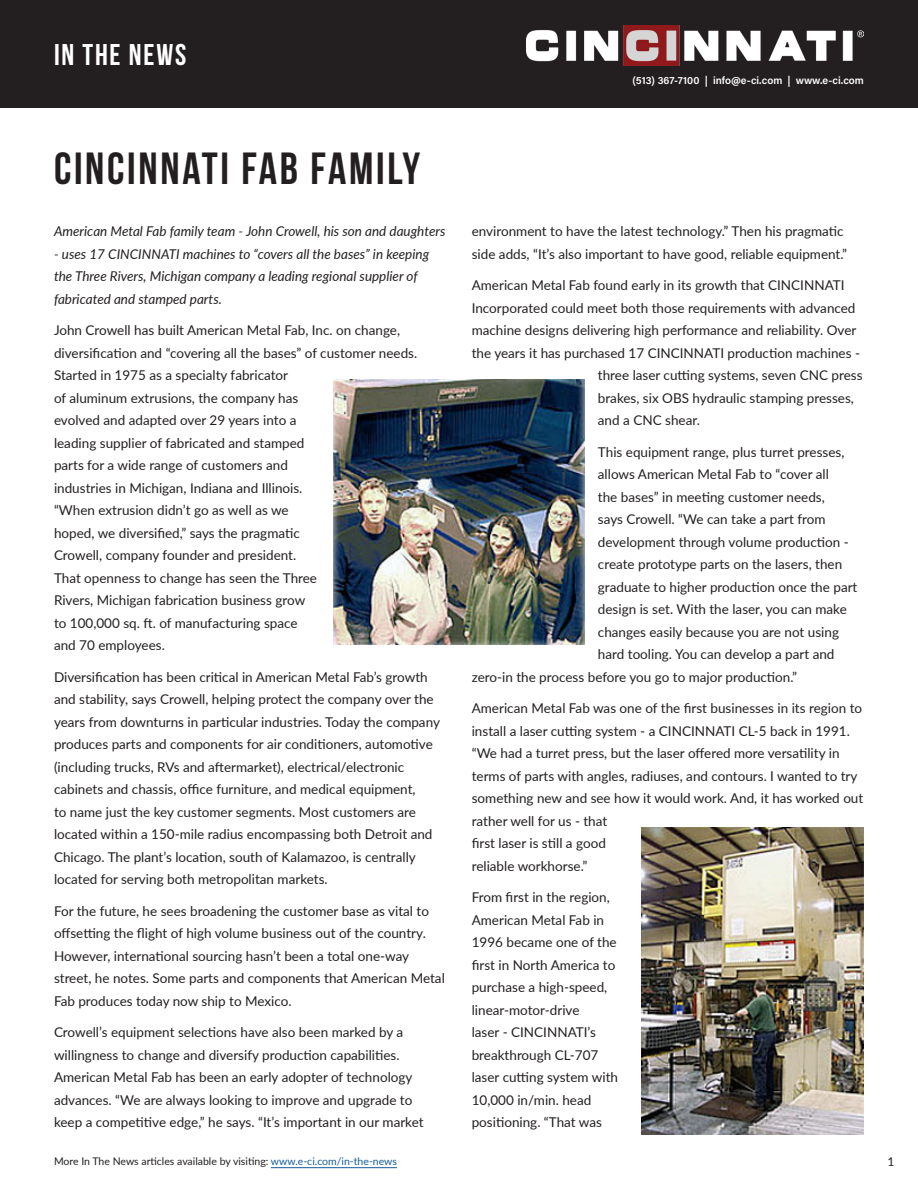
<style>
.page{position:relative;width:918px;height:1188px;background:#fff}
.page>*{position:absolute;margin:0;border:0;box-sizing:border-box;transform-origin:0 0}
.t1{font:45px "Bebas Neue";letter-spacing:.06em;color:#231f20}
.t2{font:30px "Bebas Neue";letter-spacing:.06em;color:#fff}
.Body{font:13.5px/22.5px "Lato";color:#231f20}
.Body-2{font:italic 13.5px/22.5px "Lato";color:#231f20}
.t3{font:12px "Lato";color:#231f20}
.t4{font:10.5px "Lato";color:#231f20}
.t5{font:600 10.5px "Acumin Pro";color:#fff}
.s1{color:#175d9e}
</style>
<div class="page">
<div style="left:0;top:0;width:918px;height:108px;background:#231f20"></div>
<img style="left:526px;top:26px;width:338px;height:40px">
<hr style="left:271px;top:1167px;width:126px;height:1px;background:#175d9e">
<img style="left:334px;top:380px;width:250px;height:264px">
<img style="left:641px;top:828px;width:223px;height:307px">
<h2 class="t2" style="left:54px;top:38px;width:134px">IN THE NEWS</h2>
<p class="t1" style="left:54px;top:143px;width:368px">CINCINNATI FAB FAMILY</p>
<p class="Body-2" style="left:54px;top:220px;width:393px">American Metal Fab family team - John Crowell, his son and daughters</p>
<p class="Body-2" style="left:54px;top:242px;width:377px">- uses 17 CINCINNATI machines to “covers all the bases” in keeping the Three Rivers, Michigan company a leading regional supplier of fabricated and stamped parts.</p>
<p class="Body" style="left:54px;top:319px;width:365px">John Crowell has built American Metal Fab, Inc. on change, diversification and “covering all the bases” of customer needs.<br>Started in 1975 as a specialty fabricator<br>of aluminum extrusions, the company has<br>evolved and adapted over 29 years into a<br>leading supplier of fabricated and stamped<br>parts for a wide range of customers and<br>industries in Michigan, Indiana and Illinois.<br>“When extrusion didn’t go as well as we<br>hoped, we diversified,” says the pragmatic<br>Crowell, company founder and president.<br>That openness to change has seen the Three<br>Rivers, Michigan fabrication business grow<br>to 100,000 sq. ft. of manufacturing space<br>and 70 employees.</p>
<p class="Body" style="left:54px;top:665px;width:388px">Diversification has been critical in American Metal Fab’s growth and stability, says Crowell, helping protect the company over the years from downturns in particular industries. Today the company produces parts and components for air conditioners, automotive (including trucks, RVs and aftermarket), electrical/electronic cabinets and chassis, office furniture, and medical equipment,<br>to name just the key customer segments. Most customers are located within a 150-mile radius encompassing both Detroit and Chicago. The plant’s location, south of Kalamazoo, is centrally located for serving both metropolitan markets.</p>
<p class="Body" style="left:54px;top:899px;width:392px">For the future, he sees broadening the customer base as vital to offsetting the flight of high volume business out of the country.<br>However, international sourcing hasn’t been a total one-way street, he notes. Some parts and components that American Metal Fab produces today now ship to Mexico.</p>
<p class="Body" style="left:54px;top:1021px;width:371px">Crowell’s equipment selections have also been marked by a willingness to change and diversify production capabilities.<br>American Metal Fab has been an early adopter of technology advances. “We are always looking to improve and upgrade to keep a competitive edge,” he says. “It’s important in our market</p>
<p class="t5" style="left:632px;top:72px;width:233px">(513) 367-7100 | info@e-ci.com | www.e-ci.com</p>
<p class="Body" style="left:472px;top:220px;width:377px">environment to have the latest technology.” Then his pragmatic side adds, “It’s also important to have good, reliable equipment.”</p>
<p class="Body" style="left:472px;top:274px;width:374px">American Metal Fab found early in its growth that CINCINNATI</p>
<p class="Body" style="left:472px;top:296px;width:385px">Incorporated could meet both those requirements with advanced</p>
<p class="Body" style="left:472px;top:319px;width:386px">machine designs delivering high performance and reliability. Over</p>
<p class="Body" style="left:472px;top:341px;width:390px">the years it has purchased 17 CINCINNATI production machines -</p>
<p class="Body" style="left:598px;top:364px;width:266px">three laser cutting systems, seven CNC press</p>
<p class="Body" style="left:598px;top:386px;width:258px">brakes, six OBS hydraulic stamping presses,</p>
<p class="Body" style="left:598px;top:409px;width:104px">and a CNC shear.</p>
<p class="Body" style="left:598px;top:440px;width:248px">This equipment range, plus turret presses,</p>
<p class="Body" style="left:598px;top:463px;width:233px">allows American Metal Fab to “cover all</p>
<p class="Body" style="left:598px;top:485px;width:228px">the bases” in meeting customer needs,</p>
<p class="Body" style="left:598px;top:508px;width:229px">says Crowell. “We can take a part from</p>
<p class="Body" style="left:598px;top:530px;width:252px">development through volume production -</p>
<p class="Body" style="left:598px;top:553px;width:246px">create prototype parts on the lasers, then</p>
<p class="Body" style="left:598px;top:575px;width:261px">graduate to higher production once the part</p>
<p class="Body" style="left:598px;top:598px;width:250px">design is set. With the laser, you can make</p>
<p class="Body" style="left:598px;top:620px;width:243px">changes easily because you are not using</p>
<p class="Body" style="left:598px;top:643px;width:238px">hard tooling. You can develop a part and</p>
<p class="Body" style="left:472px;top:665px;width:327px">zero-in the process before you go to major production.”</p>
<p class="Body" style="left:472px;top:697px;width:393px">American Metal Fab was one of the first businesses in its region to install a laser cutting system - a CINCINNATI CL-5 back in 1991. “We had a turret press, but the laser offered more versatility in terms of parts with angles, radiuses, and contours. I wanted to try something new and see how it would work. And, it has worked out rather well for us - that<br>first laser is still a good<br>reliable workhorse.”</p>
<p class="Body" style="left:472px;top:886px;width:148px">From first in the region,<br>American Metal Fab in<br>1996 became one of the first in North America to purchase a high-speed, linear-motor-drive<br>laser - CINCINNATI’s breakthrough CL-707 laser cutting system with<br>10,000 in/min. head positioning. “That was</p>
<p class="t4" style="left:54px;top:1154px;width:345px">More In The News articles available by visiting: <span class="s1">www.e-ci.com/in-the-news</span></p>
<p class="t3" style="left:888px;top:1153px;width:8px">1</p>
</div>
